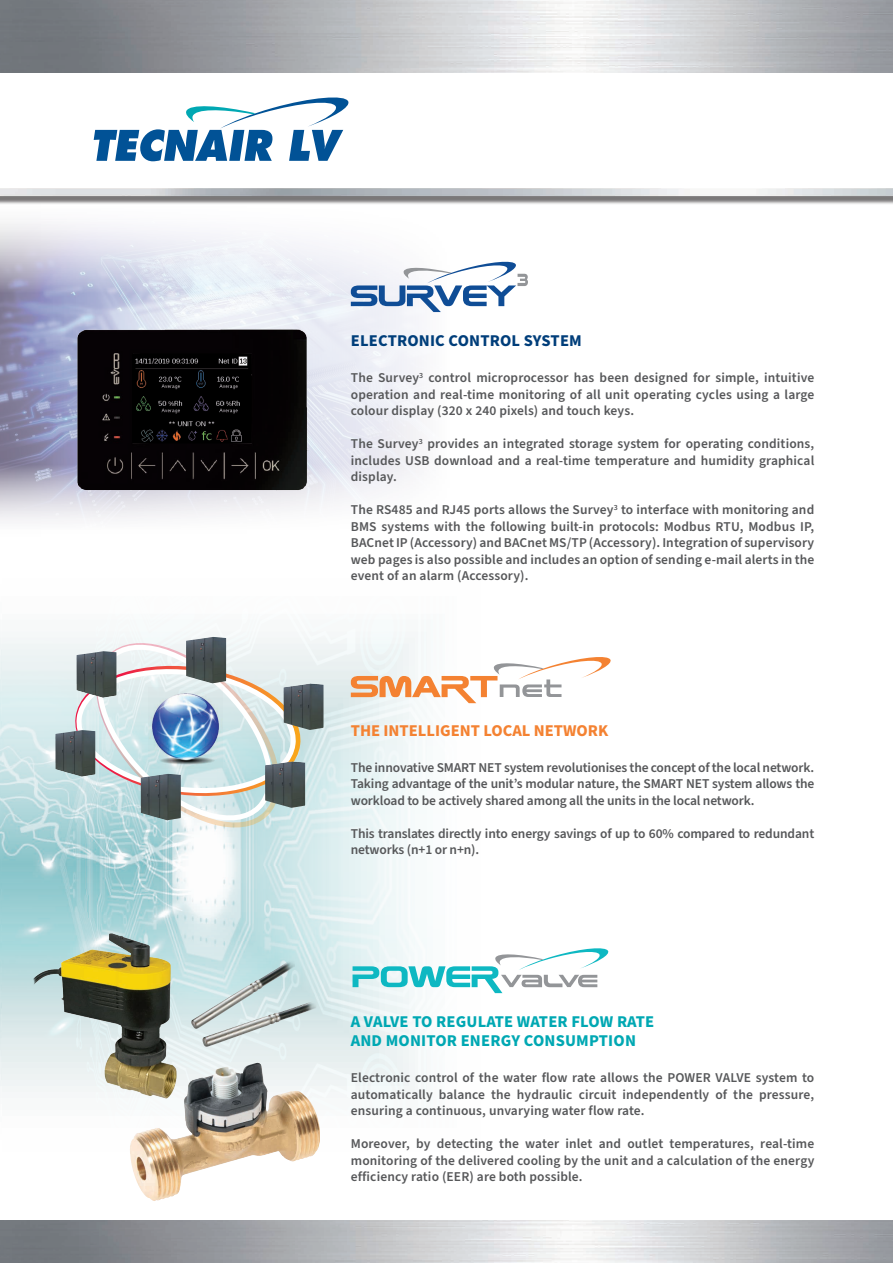
<style>
.page{position:relative;width:893px;height:1263px;background:#fff}
.page>*{position:absolute;margin:0;border:0;box-sizing:border-box;transform-origin:0 0}
.t1{font:700 16.5px/19.5px "Source Sans Pro";letter-spacing:.01em;color:#00a8b3}
.t2{font:700 16.5px "Source Sans Pro";color:#f48232}
.t3{font:700 16.5px "Source Sans Pro";letter-spacing:.01em;color:#003e7a}
.t4{font:600 13.5px/16.5px "Source Sans Pro";letter-spacing:.01em;color:#57585a;text-align:justify}
.t5{font:600 13.5px/16.5px "Source Sans Pro";letter-spacing:-.01em;color:#57585a}
</style>
<div class="page">
<img style="left:0;top:637px;width:503px;height:536px">
<img style="left:0;top:223px;width:441px;height:298px">
<svg style="left:94px;top:97px;width:255px;height:64px"></svg>
<img style="left:212px;top:1063px;width:45px;height:11px">
<svg style="left:353px;top:946px;width:256px;height:47px"></svg>
<img style="left:72px;top:323px;width:237px;height:176px">
<img style="left:30px;top:931px;width:149px;height:170px">
<img style="left:202px;top:1001px;width:115px;height:46px">
<img style="left:191px;top:960px;width:104px;height:69px">
<svg style="left:68px;top:636px;width:239px;height:202px"></svg>
<img style="left:148px;top:687px;width:74px;height:82px">
<img style="left:76px;top:651px;width:29px;height:47px">
<img style="left:186px;top:637px;width:30px;height:46px">
<img style="left:284px;top:683px;width:30px;height:47px">
<img style="left:265px;top:761px;width:30px;height:47px">
<img style="left:55px;top:730px;width:29px;height:46px">
<img style="left:141px;top:774px;width:30px;height:46px">
<svg style="left:351px;top:655px;width:260px;height:48px"></svg>
<svg style="left:351px;top:260px;width:177px;height:52px"></svg>
<p class="t3" style="left:351px;top:330px;width:233px">ELECTRONIC CONTROL SYSTEM</p>
<p class="t4" style="left:351px;top:370px;width:465px">The Survey<sup>3</sup> control microprocessor has been designed for simple, intuitive operation and real-time monitoring of all unit operating cycles using a large colour display (320 x 240 pixels) and touch keys.</p>
<p class="t4" style="left:351px;top:436px;width:465px">The Survey<sup>3</sup> provides an integrated storage system for operating conditions, includes USB download and a real-time temperature and humidity graphical display.</p>
<p class="t4" style="left:351px;top:502px;width:465px">The RS485 and RJ45 ports allows the Survey<sup>3</sup> to interface with monitoring and BMS systems with the following built-in protocols: Modbus RTU, Modbus IP, BACnet IP (Accessory) and BACnet MS/TP (Accessory). Integration of supervisory web pages is also possible and includes an option of sending e-mail alerts in the event of an alarm (Accessory).</p>
<p class="t2" style="left:351px;top:719px;width:259px">THE INTELLIGENT LOCAL NETWORK</p>
<p class="t4" style="left:351px;top:759px;width:465px">The innovative SMART NET system revolutionises the concept of the local network.<br>Taking advantage of the unit’s modular nature, the SMART NET system allows the workload to be actively shared among all the units in the local network.</p>
<p class="t5" style="left:351px;top:825px;width:465px">This translates directly into energy savings of up to 60% compared to redundant networks (n+1 or n+n).</p>
<p class="t1" style="left:351px;top:1012px;width:305px">A VALVE TO REGULATE WATER FLOW RATE<br>AND MONITOR ENERGY CONSUMPTION</p>
<p class="t4" style="left:351px;top:1070px;width:465px">Electronic control of the water flow rate allows the POWER VALVE system to automatically balance the hydraulic circuit independently of the pressure, ensuring a continuous, unvarying water flow rate.</p>
<p class="t4" style="left:351px;top:1136px;width:465px">Moreover, by detecting the water inlet and outlet temperatures, real-time monitoring of the delivered cooling by the unit and a calculation of the energy efficiency ratio (EER) are both possible.</p>
</div>
